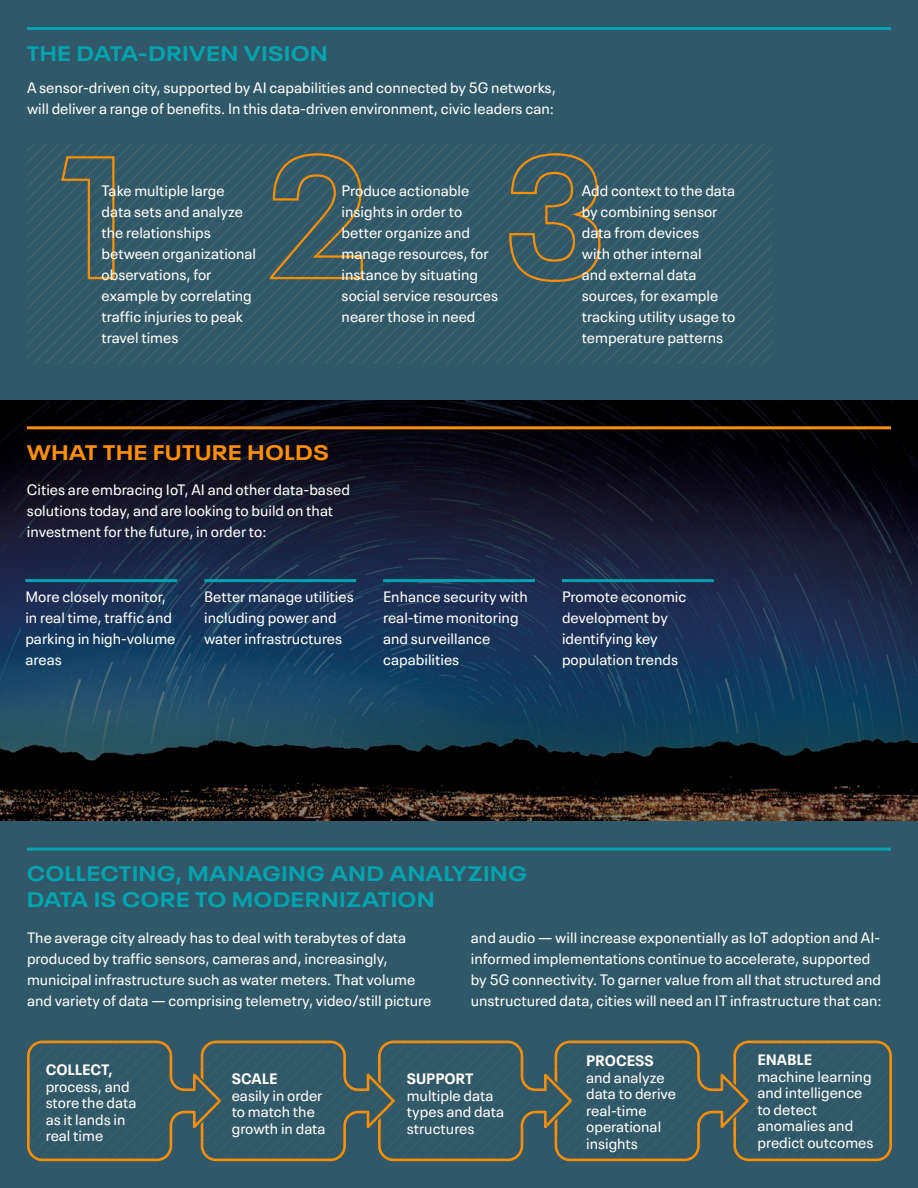
<style>
.page{position:relative;width:918px;height:1188px;background:#fff}
.page>*{position:absolute;margin:0;border:0;box-sizing:border-box;transform-origin:0 0}
.t1{font:700 expanded 21px/25.5px "Neue Plak";letter-spacing:.04em;color:#00a3af}
.t2{font:700 expanded 21px "Neue Plak";letter-spacing:.04em;color:#ff8f00}
.t3{font:15px/21px "Neue Plak Text";color:#fff}
.t4{font:700 15px "Neue Plak Text";color:#fff}
</style>
<div class="page">
<img style="left:0;top:400px;width:918px;height:421px">
<div style="left:0;top:0;width:918px;height:400px;background:#305868"></div>
<div style="left:0;top:821px;width:918px;height:367px;background:#305868"></div>
<svg style="left:291px;top:144px;width:21px;height:220px"></svg>
<svg style="left:312px;top:144px;width:24px;height:220px"></svg>
<svg style="left:336px;top:144px;width:49px;height:220px"></svg>
<svg style="left:385px;top:144px;width:123px;height:220px"></svg>
<svg style="left:69px;top:144px;width:222px;height:220px"></svg>
<hr style="left:27px;top:27px;width:864px;height:3px;background:#00a3af">
<hr style="left:27px;top:426px;width:864px;height:3px;background:#ff8f00">
<hr style="left:27px;top:848px;width:864px;height:3px;background:#00a3af">
<hr style="left:25px;top:579px;width:152px;height:3px;background:#00a3af">
<hr style="left:204px;top:579px;width:152px;height:3px;background:#00a3af">
<hr style="left:383px;top:579px;width:152px;height:3px;background:#00a3af">
<hr style="left:562px;top:579px;width:152px;height:3px;background:#00a3af">
<svg style="left:27px;top:144px;width:203px;height:203px"></svg>
<svg style="left:269px;top:152px;width:95px;height:128px"></svg>
<svg style="left:508px;top:144px;width:264px;height:220px"></svg>
<svg style="left:27px;top:1040px;width:865px;height:122px"></svg>
<h1 class="t1" style="left:27px;top:38px;width:302px">THE DATA-DRIVEN VISION</h1>
<p class="t3" style="left:27px;top:76px;width:530px">A sensor-driven city, supported by AI capabilities and connected by 5G networks, will deliver a range of benefits. In this data-driven environment, civic leaders can:</p>
<p class="t3" style="left:102px;top:179px;width:156px">Take multiple large data sets and analyze the relationships between organizational observations, for example by correlating traffic injuries to peak travel times</p>
<p class="t3" style="left:342px;top:179px;width:158px">Produce actionable insights in order to better organize and manage resources, for instance by situating social service resources nearer those in need</p>
<p class="t3" style="left:582px;top:179px;width:155px">Add context to the data by combining sensor data from devices<br>with other internal<br>and external data sources, for example tracking utility usage to temperature patterns</p>
<h1 class="t2" style="left:27px;top:435px;width:303px">WHAT THE FUTURE HOLDS</h1>
<p class="t3" style="left:27px;top:478px;width:324px">Cities are embracing IoT, AI and other data-based solutions today, and are looking to build on that investment for the future, in order to:</p>
<p class="t3" style="left:25px;top:585px;width:152px">More closely monitor, in real time, traffic and parking in high-volume areas</p>
<p class="t3" style="left:204px;top:585px;width:151px">Better manage utilities including power and water infrastructures</p>
<p class="t3" style="left:383px;top:585px;width:146px">Enhance security with real-time monitoring and surveillance capabilities</p>
<p class="t3" style="left:562px;top:585px;width:126px">Promote economic development by identifying key population trends</p>
<h1 class="t1" style="left:27px;top:858px;width:501px">COLLECTING, MANAGING AND ANALYZING<br>DATA IS CORE TO MODERNIZATION</h1>
<p class="t3" style="left:27px;top:926px;width:406px">The average city already has to deal with terabytes of data produced by traffic sensors, cameras and, increasingly, municipal infrastructure such as water meters. That volume and variety of data — comprising telemetry, video/still picture</p>
<p class="t3" style="left:471px;top:926px;width:412px">and audio — will increase exponentially as IoT adoption and AI&shy;informed implementations continue to accelerate, supported by 5G connectivity. To garner value from all that structured and unstructured data, cities will need an IT infrastructure that can:</p>
<p class="t4" style="left:46px;top:1057px;width:69px">COLLECT,</p>
<p class="t3" style="left:46px;top:1077px;width:92px;line-height:16.5px">process, and store the data as it lands in real time</p>
<p class="t4" style="left:232px;top:1066px;width:47px">SCALE</p>
<p class="t3" style="left:232px;top:1086px;width:95px;line-height:16.5px">easily in order to match the growth in data</p>
<p class="t4" style="left:407px;top:1066px;width:68px">SUPPORT</p>
<p class="t3" style="left:407px;top:1086px;width:99px;line-height:16.5px">multiple data types and data structures</p>
<p class="t4" style="left:586px;top:1048px;width:69px">PROCESS</p>
<p class="t3" style="left:586px;top:1068px;width:91px;line-height:16.5px">and analyze data to derive real-time operational insights</p>
<p class="t4" style="left:757px;top:1047px;width:56px">ENABLE</p>
<p class="t3" style="left:757px;top:1067px;width:118px;line-height:16.5px">machine learning and intelligence to detect anomalies and predict outcomes</p>
</div>
